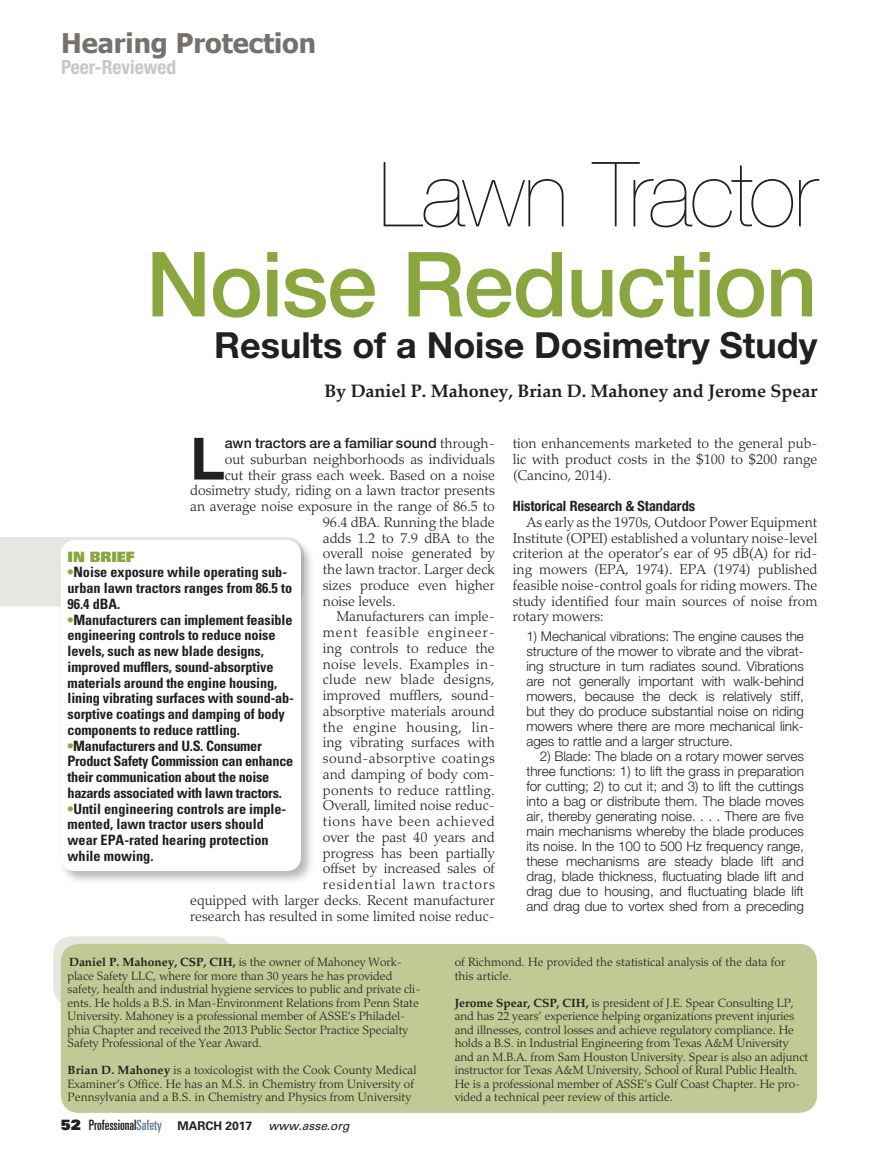
<style>
.page{position:relative;width:878px;height:1175px;background:#fff}
.page>*{position:absolute;margin:0;border:0;box-sizing:border-box;transform-origin:0 0}
.t1{font:500 90px "Helvetica Neue LT Std";letter-spacing:-.015em;color:#89a73e}
.t2{font:200 90px "Helvetica Neue LT Std";letter-spacing:-.025em;color:#231f20}
.t3{font:700 58.35px "Helvetica Neue LT Std";color:#231f20}
.t4{font:700 36px "Helvetica Neue LT Std";color:#231f20}
.t5{font:700 27px "Tahoma";color:#76716d}
.t6{font:700 condensed 19.5px "Helvetica Neue LT Std";color:#cbc5c9}
.t7{font:700 18px "Palatino Linotype";color:#231f20}
.t8{font:300 14.25px/15.8px "Palatino LT Std";color:#231f20;text-align:justify}
.t9{font:700 condensed 14.25px/15.8px "Univers LT Std";letter-spacing:-.01em;color:#231f20}
.t10{font:300 14.25px "Palatino LT Std";letter-spacing:.02em;color:#231f20}
.t11{font:300 14.25px "Palatino LT Std";letter-spacing:.03em;color:#231f20}
.t12{font:300 14.25px "Palatino LT Std";letter-spacing:.07em;color:#231f20}
.t13{font:ultra-condensed 14.25px "Univers LT Std";color:#231f20}
.t14{font:500 14.25px "Helvetica Neue LT Std";color:#231f20}
.t15{font:700 condensed 14.25px "Helvetica Neue LT Std";color:#231f20}
.t16{font:300 14.25px "Palatino LT Std";letter-spacing:.05em;color:#231f20}
.t17{font:14.25px "Univers LT Std X Black";color:#89a73e}
.t18{font:300 13.5px/15px "Helvetica Neue LT Std";color:#231f20;text-align:justify}
.t19{font:300 12px/13.5px "Palatino LT Std";color:#231f20}
.s1{font-family:"Palatino LT Std";font-weight:300}
.s2{color:#89a73e}
.s3{font-weight:700}
.s4{font-family:"Univers LT Std X Black";font-stretch:normal}
.s5{color:#657c91}
.s6{font-weight:700;font-stretch:normal;font-size:12px}
.s7{font-style:italic;font-stretch:normal;font-size:12px}
</style>
<div class="page">
<div style="left:53px;top:936px;width:179px;height:69px;background:#e8e6e1;border-radius:18px"></div>
<div style="left:61px;top:943px;width:756px;height:169px;background:#c1ca94;border-radius:18px"></div>
<div style="left:0;top:537px;width:291px;height:69px;background:#e8e6e1"></div>
<div style="left:59px;top:538px;width:256px;height:347px;background:#76716d;opacity:.5"></div>
<div style="left:61px;top:540px;width:240px;height:331px;background:#fff;border-radius:14px"></div>
<h3 class="t5" style="left:61px;top:24px;width:256px">Hearing Protection</h3>
<h3 class="t6" style="left:61px;top:55px;width:116px">Peer-Reviewed</h3>
<h1 class="t2" style="left:379px;top:142px;width:440px">Lawn Tractor</h1>
<h1 class="t1" style="left:146px;top:231px;width:673px">Noise Reduction</h1>
<h3 class="t4" style="left:214px;top:323px;width:604px">Results of a Noise Dosimetry Study</h3>
<h3 class="t7" style="left:324px;top:378px;width:494px">By Daniel P. Mahoney, Brian D. Mahoney and Jerome Spear</h3>
<h2 class="t3" style="left:190px;top:422px;width:36px">L</h2>
<p class="t14" style="left:225px;top:434px;width:271px">awn tractors are a familiar sound <span class="s1">through-</span></p>
<p class="t8" style="left:225px;top:451px;width:271px">out suburban neighborhoods as individuals</p>
<p class="t8" style="left:225px;top:467px;width:271px">cut their grass each week. Based on a noise</p>
<p class="t8" style="left:190px;top:483px;width:306px">dosimetry study, riding on a lawn tractor presents</p>
<p class="t8" style="left:190px;top:498px;width:306px">an average noise exposure in the range of 86.5 to</p>
<p class="t8" style="left:323px;top:514px;width:173px">96.4 dBA. Running the blade</p>
<p class="t8" style="left:323px;top:530px;width:173px">adds 1.2 to 7.9 dBA to the</p>
<p class="t8" style="left:323px;top:546px;width:173px">overall noise generated by</p>
<p class="t8" style="left:323px;top:561px;width:173px">the lawn tractor. Larger deck</p>
<p class="t8" style="left:323px;top:577px;width:173px">sizes produce even higher</p>
<p class="t8" style="left:323px;top:593px;width:74px">noise levels.</p>
<p class="t8" style="left:336px;top:609px;width:160px">Manufacturers can imple-</p>
<p class="t12" style="left:323px;top:624px;width:173px">ment feasible engineer-</p>
<p class="t8" style="left:323px;top:640px;width:173px">ing controls to reduce the</p>
<p class="t10" style="left:323px;top:655px;width:173px">noise levels. Examples in-</p>
<p class="t10" style="left:323px;top:671px;width:173px">clude new blade designs,</p>
<p class="t8" style="left:323px;top:687px;width:173px">improved mufflers, sound-</p>
<p class="t8" style="left:323px;top:703px;width:173px">absorptive materials around</p>
<p class="t11" style="left:323px;top:718px;width:173px">the engine housing, lin-</p>
<p class="t8" style="left:323px;top:735px;width:173px">ing vibrating surfaces with</p>
<p class="t11" style="left:323px;top:750px;width:173px">sound-absorptive coatings</p>
<p class="t8" style="left:323px;top:766px;width:173px">and damping of body com-</p>
<p class="t10" style="left:323px;top:781px;width:173px">ponents to reduce rattling.</p>
<p class="t8" style="left:323px;top:798px;width:173px">Overall, limited noise reduc-</p>
<p class="t16" style="left:323px;top:813px;width:173px">tions have been achieved</p>
<p class="t8" style="left:323px;top:829px;width:173px">over the past 40 years and</p>
<p class="t8" style="left:323px;top:845px;width:173px">progress has been partially</p>
<p class="t8" style="left:323px;top:861px;width:173px">offset by increased sales of</p>
<p class="t12" style="left:323px;top:876px;width:173px">residential lawn tractors</p>
<p class="t8" style="left:190px;top:892px;width:306px">equipped with larger decks. Recent manufacturer</p>
<p class="t8" style="left:190px;top:908px;width:306px">research has resulted in some limited noise reduc-</p>
<p class="t17" style="left:68px;top:547px;width:69px">IN BRIEF</p>
<p class="t9" style="left:68px;top:564px;width:226px"><span class="s2">•</span>Noise exposure while operating sub&shy;urban lawn tractors ranges from 86.5 to<br>96.4 dBA.</p>
<p class="t9" style="left:68px;top:611px;width:228px"><span class="s2">•</span>Manufacturers can implement feasible engineering controls to reduce noise levels, such as new blade designs, improved mufflers, sound-absorptive materials around the engine housing, lining vibrating surfaces with sound-ab&shy;sorptive coatings and damping of body components to reduce rattling.</p>
<p class="t9" style="left:68px;top:737px;width:227px"><span class="s2">•</span>Manufacturers and U.S. Consumer Product Safety Commission can enhance their communication about the noise hazards associated with lawn tractors.</p>
<p class="t9" style="left:68px;top:800px;width:220px"><span class="s2">•</span>Until engineering controls are imple&shy;mented, lawn tractor users should wear EPA-rated hearing protection while mowing.</p>
<p class="t8" style="left:513px;top:435px;width:306px">tion enhancements marketed to the general pub&shy;lic with product costs in the $100 to $200 range (Cancino, 2014).</p>
<p class="t15" style="left:513px;top:497px;width:184px">Historical Research &amp; Standards</p>
<p class="t8" style="left:513px;top:514px;width:306px;text-indent:13px">As early as the 1970s, Outdoor Power Equipment Institute (OPEI) established a voluntary noise-level criterion at the operator’s ear of 95 dB(A) for rid&shy;ing mowers (EPA, 1974). EPA (1974) published feasible noise-control goals for riding mowers. The study identified four main sources of noise from rotary mowers:</p>
<p class="t18" style="left:526px;top:628px;width:279px">1) Mechanical vibrations: The engine causes the structure of the mower to vibrate and the vibrat&shy;ing structure in turn radiates sound. Vibrations are not generally important with walk-behind mowers, because the deck is relatively stiff, but they do produce substantial noise on riding mowers where there are more mechanical link&shy;ages to rattle and a larger structure.</p>
<p class="t18" style="left:526px;top:748px;width:279px;text-indent:14px">2) Blade: The blade on a rotary mower serves three functions: 1) to lift the grass in preparation for cutting; 2) to cut it; and 3) to lift the cuttings into a bag or distribute them. The blade moves air, thereby generating noise. . . . There are five main mechanisms whereby the blade produces its noise. In the 100 to 500 Hz frequency range, these mechanisms are steady blade lift and drag, blade thickness, fluctuating blade lift and drag due to housing, and fluctuating blade lift and drag due to vortex shed from a preceding</p>
<p class="t19" style="left:68px;top:955px;width:354px"><span class="s3">Daniel P. Mahoney, CSP, CIH,</span> is the owner of Mahoney Work&shy;place Safety LLC, where for more than 30 years he has provided safety, health and industrial hygiene services to public and private cli&shy;ents. He holds a B.S. in Man-Environment Relations from Penn State University. Mahoney is a professional member of ASSE’s Philadel&shy;phia Chapter and received the 2013 Public Sector Practice Specialty Safety Professional of the Year Award.</p>
<p class="t19" style="left:68px;top:1063px;width:350px"><span class="s3">Brian D. Mahoney</span> is a toxicologist with the Cook County Medical<br>Examiner’s Office. He has an M.S. in Chemistry from University of<br>Pennsylvania and a B.S. in Chemistry and Physics from University</p>
<p class="t13" style="left:61px;top:1116px;width:290px"><span class="s4">52</span> Professional<span class="s5">Safety</span> <span class="s6">MARCH 2017</span> <span class="s7">www.asse.org</span></p>
<p class="t19" style="left:454px;top:955px;width:332px">of Richmond. He provided the statistical analysis of the data for this article.</p>
<p class="t19" style="left:454px;top:996px;width:355px"><span class="s3">Jerome Spear, CSP, CIH,</span> is president of J.E. Spear Consulting LP, and has 22 years’ experience helping organizations prevent injuries and illnesses, control losses and achieve regulatory compliance. He holds a B.S. in Industrial Engineering from Texas A&amp;M University and an M.B.A. from Sam Houston University. Spear is also an adjunct instructor for Texas A&amp;M University, School of Rural Public Health.<br>He is a professional member of ASSE’s Gulf Coast Chapter. He pro&shy;vided a technical peer review of this article.</p>
</div>
